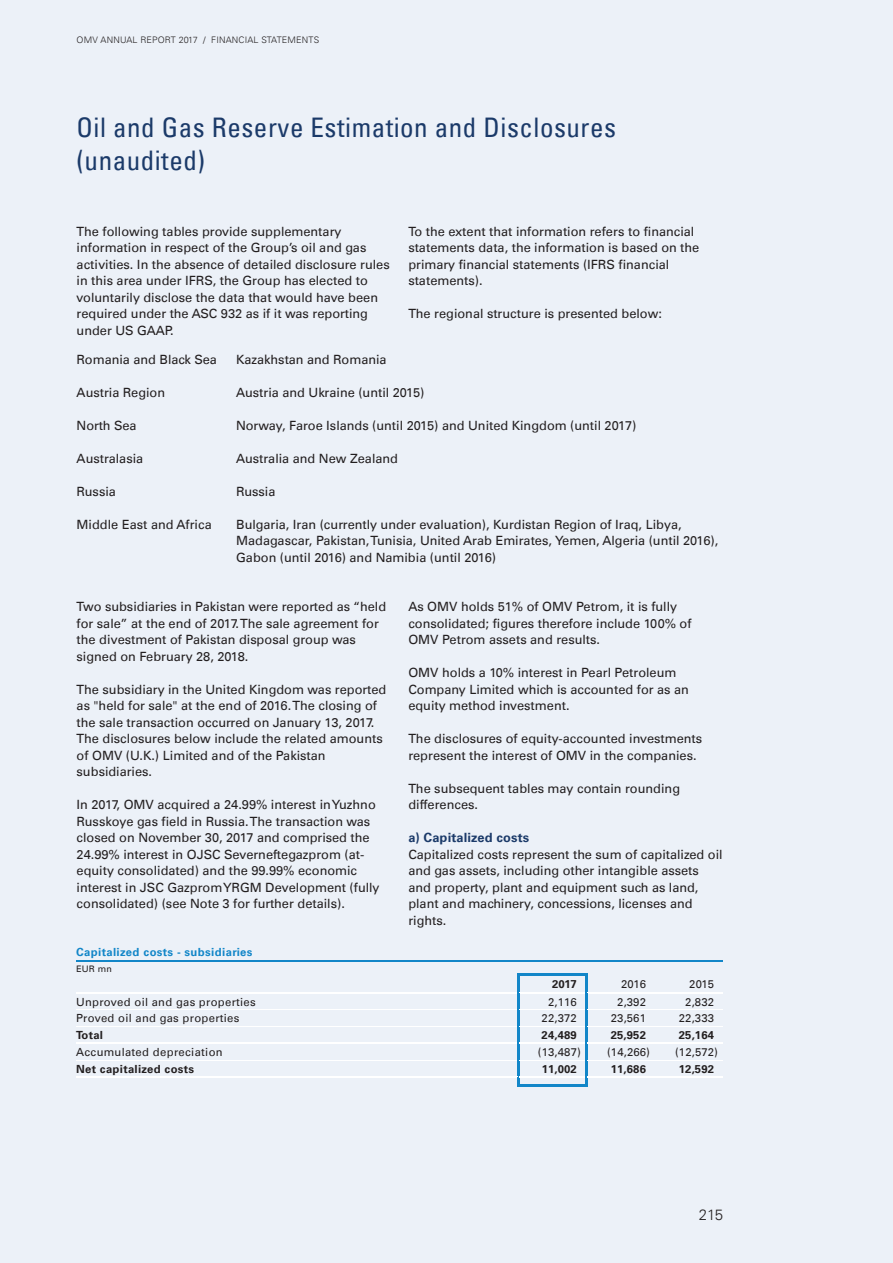
<style>
.page{position:relative;width:893px;height:1263px;background:#fff}
.page>*{position:absolute;margin:0;border:0;box-sizing:border-box;transform-origin:0 0}
.t1{font:condensed 27px/33px "Univers LT";letter-spacing:.02em;color:#1b3a69}
.t2{font:300 15px "Univers Com 45";color:#231f20}
.t3{font:12.75px/16.5px "Univers LTOMV55 Roman";color:#231f20}
.t4{font:700 12.75px "Univers LTOMV55 Roman";letter-spacing:.01em;color:#1b3a69}
.t5{font:11.25px "Univers LTOMV55 Roman";letter-spacing:.02em;color:#231f20}
.t6{font:700 11.25px "Univers LTOMV55 Roman";letter-spacing:.01em;color:#231f20}
.t7{font:700 11.25px "Univers LTOMV55 Roman";letter-spacing:.035em;color:#1286c8}
.t8{font:300 9px "Univers Com 45";letter-spacing:.01em;color:#231f20}
.t9{font:9px "Univers LTOMV55 Roman";color:#231f20}
</style>
<div class="page">
<div style="left:0;top:0;width:892px;height:1262px;background:#ecf1f8"></div>
<hr style="left:76px;top:960px;width:646px;height:1px;background:#1286c8">
<hr style="left:517px;top:974px;width:70px;height:2px;background:#1286c8">
<hr style="left:76px;top:992px;width:441px;height:1px;background:#fff">
<hr style="left:519px;top:992px;width:66px;height:1px;background:#fff">
<hr style="left:587px;top:992px;width:135px;height:1px;background:#fff">
<hr style="left:76px;top:1009px;width:441px;height:1px;background:#fff">
<hr style="left:519px;top:1009px;width:66px;height:1px;background:#fff">
<hr style="left:587px;top:1009px;width:135px;height:1px;background:#fff">
<hr style="left:76px;top:1026px;width:441px;height:1px;background:#fff">
<hr style="left:519px;top:1026px;width:66px;height:1px;background:#fff">
<hr style="left:587px;top:1026px;width:135px;height:1px;background:#fff">
<hr style="left:76px;top:1043px;width:441px;height:1px;background:#fff">
<hr style="left:519px;top:1043px;width:66px;height:1px;background:#fff">
<hr style="left:587px;top:1043px;width:135px;height:1px;background:#fff">
<hr style="left:76px;top:1060px;width:441px;height:1px;background:#fff">
<hr style="left:519px;top:1060px;width:66px;height:1px;background:#fff">
<hr style="left:587px;top:1060px;width:135px;height:1px;background:#fff">
<hr style="left:76px;top:1077px;width:441px;height:1px;background:#fff">
<hr style="left:519px;top:1077px;width:66px;height:1px;background:#fff">
<hr style="left:587px;top:1077px;width:135px;height:1px;background:#fff">
<svg style="left:517px;top:976px;width:2px;height:108px"></svg>
<hr style="left:517px;top:1084px;width:68px;height:2px;background:#1286c8">
<svg style="left:585px;top:976px;width:2px;height:110px"></svg>
<p class="t8" style="left:77px;top:36px;width:244px">OMV ANNUAL REPORT 2017 / FINANCIAL STATEMENTS</p>
<h1 class="t1" style="left:77px;top:110px;width:541px">Oil and Gas Reserve Estimation and Disclosures (unaudited)</h1>
<p class="t3" style="left:77px;top:223px;width:314px">The following tables provide supplementary information in respect of the Group’s oil and gas activities. In the absence of detailed disclosure rules in this area under IFRS, the Group has elected to voluntarily disclose the data that would have been required under the ASC 932 as if it was reporting under US GAAP.</p>
<p class="t3" style="left:408px;top:223px;width:292px">To the extent that information refers to financial statements data, the information is based on the primary financial statements (IFRS financial statements).</p>
<p class="t3" style="left:408px;top:305px;width:255px">The regional structure is presented below:</p>
<p class="t3" style="left:77px;top:351px;width:142px">Romania and Black Sea</p>
<p class="t3" style="left:236px;top:351px;width:152px">Kazakhstan and Romania</p>
<p class="t3" style="left:77px;top:384px;width:90px">Austria Region</p>
<p class="t3" style="left:236px;top:384px;width:190px">Austria and Ukraine (until 2015)</p>
<p class="t3" style="left:77px;top:417px;width:61px">North Sea</p>
<p class="t3" style="left:236px;top:417px;width:402px">Norway, Faroe Islands (until 2015) and United Kingdom (until 2017)</p>
<p class="t3" style="left:77px;top:450px;width:68px">Australasia</p>
<p class="t3" style="left:236px;top:450px;width:163px">Australia and New Zealand</p>
<p class="t3" style="left:77px;top:483px;width:41px">Russia</p>
<p class="t3" style="left:236px;top:483px;width:41px">Russia</p>
<p class="t3" style="left:77px;top:516px;width:137px">Middle East and Africa</p>
<p class="t3" style="left:236px;top:516px;width:483px">Bulgaria, Iran (currently under evaluation), Kurdistan Region of Iraq, Libya,<br>Madagascar, Pakistan, Tunisia, United Arab Emirates, Yemen, Algeria (until 2016),<br>Gabon (until 2016) and Namibia (until 2016)</p>
<p class="t3" style="left:77px;top:599px;width:311px">Two subsidiaries in Pakistan were reported as “held for sale” at the end of 2017. The sale agreement for the divestment of Pakistan disposal group was signed on February 28, 2018.</p>
<p class="t3" style="left:77px;top:681px;width:311px">The subsidiary in the United Kingdom was reported as "held for sale" at the end of 2016. The closing of the sale transaction occurred on January 13, 2017.<br>The disclosures below include the related amounts of OMV (U.K.) Limited and of the Pakistan subsidiaries.</p>
<p class="t3" style="left:77px;top:797px;width:304px">In 2017, OMV acquired a 24.99% interest in Yuzhno Russkoye gas field in Russia. The transaction was closed on November 30, 2017 and comprised the 24.99% interest in OJSC Severneftegazprom (at&shy;equity consolidated) and the 99.99% economic interest in JSC Gazprom YRGM Development (fully consolidated) (see Note 3 for further details).</p>
<p class="t3" style="left:408px;top:599px;width:285px">As OMV holds 51% of OMV Petrom, it is fully consolidated; figures therefore include 100% of<br>OMV Petrom assets and results.</p>
<p class="t3" style="left:408px;top:665px;width:282px">OMV holds a 10% interest in Pearl Petroleum<br>Company Limited which is accounted for as an equity method investment.</p>
<p class="t3" style="left:408px;top:731px;width:295px">The disclosures of equity-accounted investments represent the interest of OMV in the companies.</p>
<p class="t3" style="left:408px;top:780px;width:273px">The subsequent tables may contain rounding differences.</p>
<p class="t4" style="left:408px;top:830px;width:122px">a) Capitalized costs</p>
<p class="t3" style="left:408px;top:846px;width:316px">Capitalized costs represent the sum of capitalized oil and gas assets, including other intangible assets and property, plant and equipment such as land, plant and machinery, concessions, licenses and rights.</p>
<p class="t7" style="left:76px;top:946px;width:178px">Capitalized costs - subsidiaries</p>
<p class="t9" style="left:76px;top:963px;width:37px">EUR mn</p>
<p class="t6" style="left:552px;top:978px;width:26px">2017</p>
<p class="t5" style="left:621px;top:977px;width:26px">2016</p>
<p class="t5" style="left:689px;top:977px;width:26px">2015</p>
<p class="t5" style="left:76px;top:995px;width:181px">Unproved oil and gas properties</p>
<p class="t5" style="left:548px;top:995px;width:30px">2,116</p>
<p class="t5" style="left:617px;top:995px;width:30px">2,392</p>
<p class="t5" style="left:685px;top:995px;width:30px">2,832</p>
<p class="t5" style="left:76px;top:1012px;width:165px">Proved oil and gas properties</p>
<p class="t5" style="left:541px;top:1012px;width:37px">22,372</p>
<p class="t5" style="left:610px;top:1012px;width:37px">23,561</p>
<p class="t5" style="left:678px;top:1012px;width:37px">22,333</p>
<p class="t6" style="left:76px;top:1028px;width:28px">Total</p>
<p class="t6" style="left:541px;top:1028px;width:37px">24,489</p>
<p class="t6" style="left:610px;top:1028px;width:37px">25,952</p>
<p class="t6" style="left:678px;top:1028px;width:37px">25,164</p>
<p class="t5" style="left:76px;top:1046px;width:148px">Accumulated depreciation</p>
<p class="t5" style="left:538px;top:1046px;width:44px">(13,487)</p>
<p class="t5" style="left:607px;top:1046px;width:44px">(14,266)</p>
<p class="t5" style="left:675px;top:1046px;width:44px">(12,572)</p>
<p class="t6" style="left:76px;top:1062px;width:119px">Net capitalized costs</p>
<p class="t6" style="left:541px;top:1062px;width:37px">11,002</p>
<p class="t6" style="left:610px;top:1062px;width:37px">11,686</p>
<p class="t6" style="left:678px;top:1062px;width:37px">12,592</p>
<p class="t2" style="left:698px;top:1209px;width:26px">215</p>
</div>
